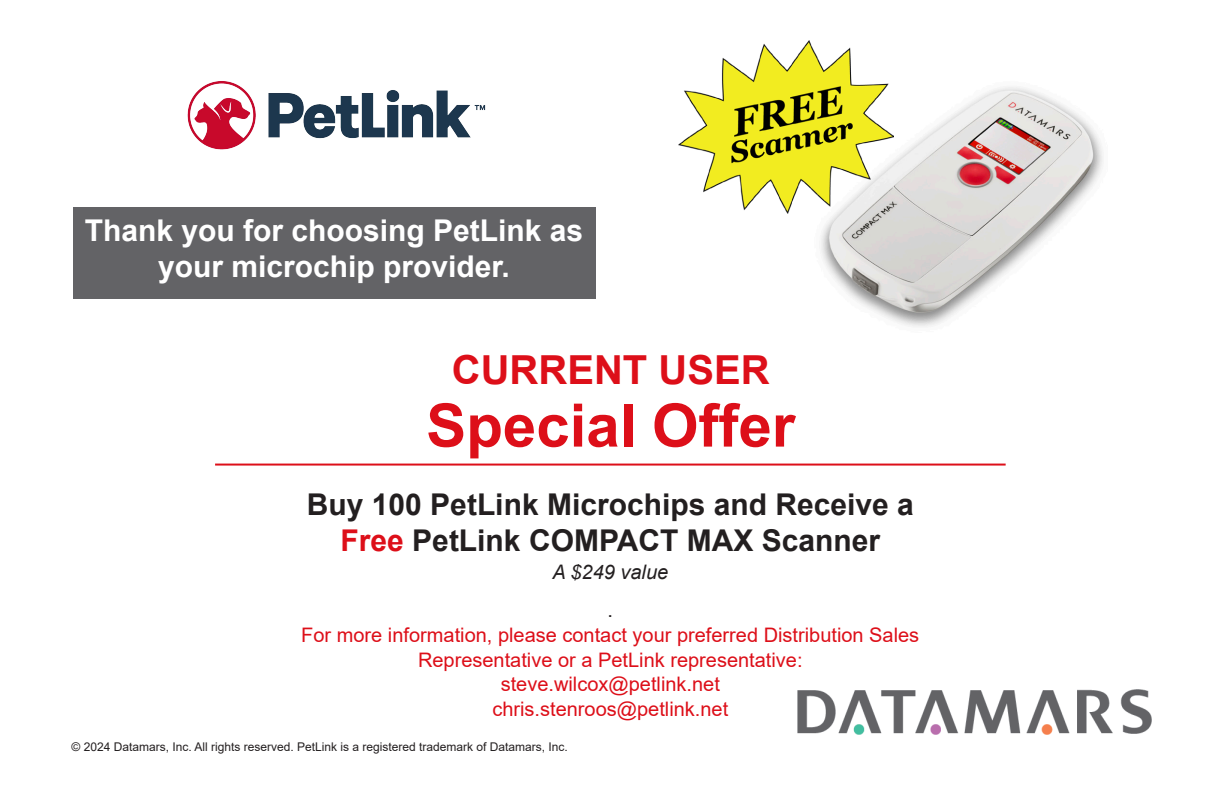
<style>
.page{position:relative;width:1224px;height:792px;background:#fff}
.page>*{position:absolute;margin:0;border:0;box-sizing:border-box;transform-origin:0 0}
.t1{font:700 60px "Arial";color:#dd0f19}
.t2{font:700 40px "Arial";color:#dd0f19}
.t3{font:700 30px/36px "Arial";color:#231f20;text-align:center}
.t4{font:700 30px/36px "Arial";color:#fff;text-align:center}
.t5{font:20px/24.8px "Arial";color:#dd0f19;text-align:center}
.t6{font:italic 20px/38.4px "Arial";color:#231f20;text-align:center}
.t7{font:12px "Arial";color:#231f20}
.s1{color:#dd0f19}
.s2{font-style:normal}
</style>
<div class="page">
<div style="left:73px;top:207px;width:522px;height:92px;background:#636366"></div>
<hr style="left:215px;top:464px;width:791px;height:2px;background:#dd0f19">
<img style="left:187px;top:81px;width:299px;height:69px">
<img style="left:797px;top:689px;width:355px;height:46px">
<img style="left:821px;top:87px;width:282px;height:240px">
<img style="left:678px;top:41px;width:215px;height:173px">
<p class="t4" style="left:85px;top:213px;width:500px">Thank you for choosing PetLink as your microchip provider.</p>
<p class="t2" style="left:452px;top:342px;width:319px">CURRENT USER</p>
<p class="t1" style="left:426px;top:383px;width:371px">Special Offer</p>
<p class="t3" style="left:307px;top:487px;width:608px">Buy 100 PetLink Microchips and Receive a<br><span class="s1">Free</span> PetLink COMPACT MAX Scanner</p>
<p class="t6" style="left:552px;top:553px;width:117px">A $249 value <span class="s2">.</span></p>
<p class="t5" style="left:301px;top:622px;width:619px">For more information, please contact your preferred Distribution Sales Representative or a PetLink representative:<br>steve.wilcox@petlink.net<br>chris.stenroos@petlink.net</p>
<p class="t7" style="left:72px;top:738px;width:498px">© 2024 Datamars, Inc. All rights reserved. PetLink is a registered trademark of Datamars, Inc.</p>
</div>
